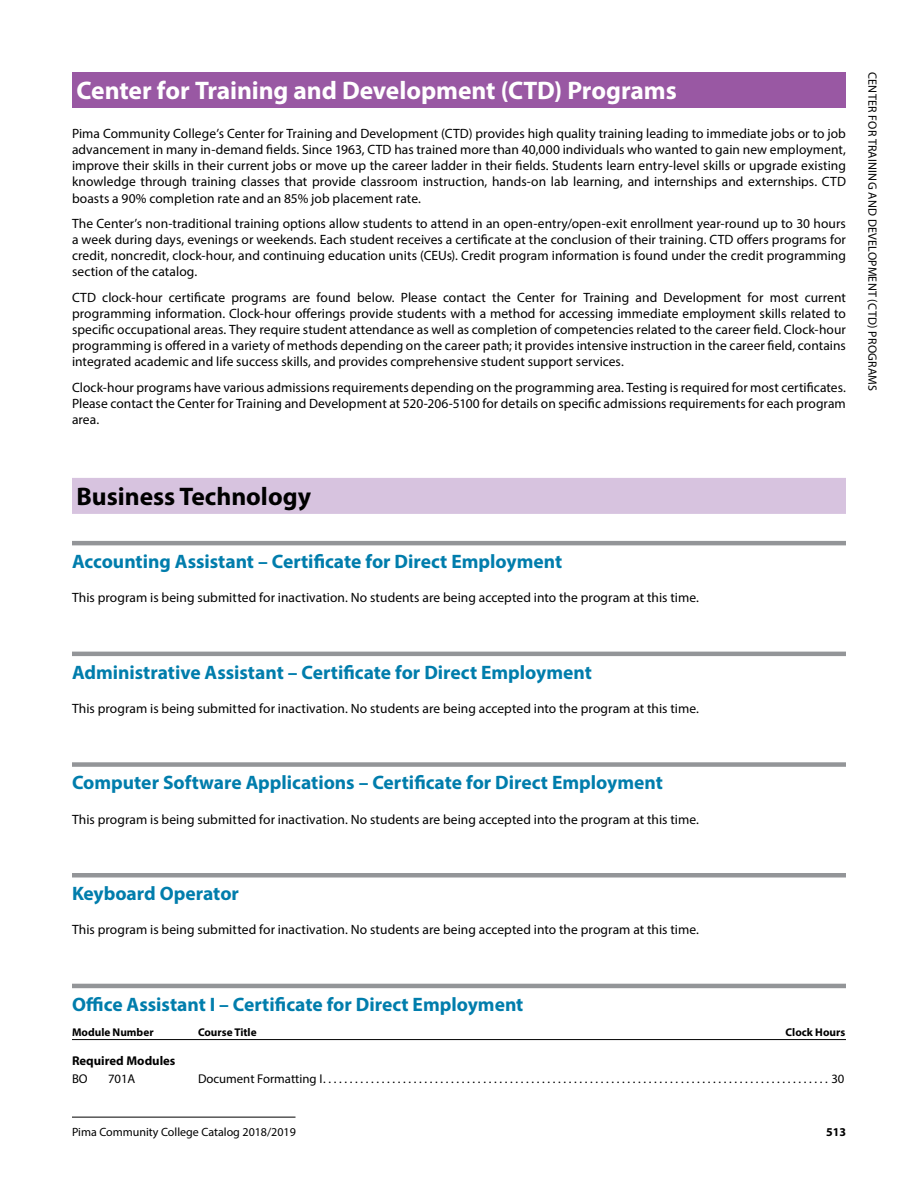
<style>
.page{position:relative;width:918px;height:1188px;background:#fff}
.page>*{position:absolute;margin:0;border:0;box-sizing:border-box;transform-origin:0 0}
._07_1a_Head-Program{font:700 25.5px "Myriad Pro";letter-spacing:-.005em;color:#fff}
._07_1b_Head-Program{font:700 25.5px "Myriad Pro";color:#000}
._07_1c_Head-Certific{font:700 19.5px "Myriad Pro";color:#007dac}
._07_1d_Text{font:13.5px/16.2px "Myriad Pro";letter-spacing:.005em;color:#000;text-align:justify}
._07_1d_Text_space_af{font:13.5px "Myriad Pro";letter-spacing:.005em;color:#000}
._07_3c_List{font:12.75px "Myriad Pro";color:#000}
._07_3c_List-2{font:700 12.75px "Myriad Pro";color:#000}
.t1{font:12px "Myriad Pro";letter-spacing:.015em;color:#000}
.t2{font:700 12px "Myriad Pro";color:#000}
._07_3b_Course_Title{font:700 11.25px "Myriad Pro";color:#000}
</style>
<div class="page">
<hr style="left:72px;top:1117px;width:224px;height:1px;background:#000">
<div style="left:72px;top:72px;width:774px;height:36px;background:#9958a3"></div>
<div style="left:72px;top:478px;width:774px;height:36px;background:#d7c3df"></div>
<hr style="left:72px;top:541px;width:774px;height:4px;background:#939598">
<hr style="left:72px;top:652px;width:774px;height:4px;background:#939598">
<div style="left:72px;top:762px;width:774px;height:5px;background:#939598"></div>
<div style="left:72px;top:873px;width:774px;height:5px;background:#939598"></div>
<hr style="left:72px;top:984px;width:774px;height:4px;background:#939598">
<hr style="left:72px;top:1039px;width:774px;height:1px;background:#000">
<p class="_07_1a_Head-Program" style="left:76px;top:74px;width:602px">Center for Training and Development (CTD) Programs</p>
<p class="_07_1d_Text" style="left:72px;top:125px;width:776px">Pima Community College’s Center for Training and Development (CTD) provides high quality training leading to immediate jobs or to job advancement in many in-demand fields. Since 1963, CTD has trained more than 40,000 individuals who wanted to gain new employment, improve their skills in their current jobs or move up the career ladder in their fields. Students learn entry-level skills or upgrade existing knowledge through training classes that provide classroom instruction, hands-on lab learning, and internships and externships. CTD boasts a 90% completion rate and an 85% job placement rate.</p>
<p class="_07_1d_Text" style="left:72px;top:215px;width:775px">The Center’s non-traditional training options allow students to attend in an open-entry/open-exit enrollment year-round up to 30 hours a week during days, evenings or weekends. Each student receives a certificate at the conclusion of their training. CTD offers programs for credit, noncredit, clock-hour, and continuing education units (CEUs). Credit program information is found under the credit programming section of the catalog.</p>
<p class="_07_1d_Text" style="left:72px;top:289px;width:776px">CTD clock-hour certificate programs are found below. Please contact the Center for Training and Development for most current programming information. Clock-hour offerings provide students with a method for accessing immediate employment skills related to specific occupational areas. They require student attendance as well as completion of competencies related to the career field. Clock-hour programming is offered in a variety of methods depending on the career path; it provides intensive instruction in the career field, contains integrated academic and life success skills, and provides comprehensive student support services.</p>
<p class="_07_1d_Text" style="left:72px;top:379px;width:776px">Clock-hour programs have various admissions requirements depending on the programming area. Testing is required for most certificates.<br>Please contact the Center for Training and Development at 520-206-5100 for details on specific admissions requirements for each program area.</p>
<p class="t1" style="left:880px;top:72px;width:321px;rotate:90deg">CENTER FOR TRAINING AND DEVELOPMENT (CTD) PROGRAMS</p>
<p class="_07_1b_Head-Program" style="left:76px;top:480px;width:236px">Business Technology</p>
<p class="_07_1c_Head-Certific" style="left:72px;top:549px;width:492px">Accounting Assistant – Certificate for Direct Employment</p>
<p class="_07_1d_Text_space_af" style="left:72px;top:589px;width:629px">This program is being submitted for inactivation. No students are being accepted into the program at this time.</p>
<p class="_07_1c_Head-Certific" style="left:72px;top:659px;width:521px">Administrative Assistant – Certificate for Direct Employment</p>
<p class="_07_1d_Text_space_af" style="left:72px;top:700px;width:629px">This program is being submitted for inactivation. No students are being accepted into the program at this time.</p>
<p class="_07_1c_Head-Certific" style="left:72px;top:770px;width:592px">Computer Software Applications – Certificate for Direct Employment</p>
<p class="_07_1d_Text_space_af" style="left:72px;top:811px;width:629px">This program is being submitted for inactivation. No students are being accepted into the program at this time.</p>
<p class="_07_1c_Head-Certific" style="left:72px;top:881px;width:169px">Keyboard Operator</p>
<p class="_07_1d_Text_space_af" style="left:72px;top:921px;width:629px">This program is being submitted for inactivation. No students are being accepted into the program at this time.</p>
<p class="_07_1c_Head-Certific" style="left:72px;top:991px;width:453px">Office Assistant I – Certificate for Direct Employment</p>
<p class="_07_3b_Course_Title" style="left:72px;top:1025px;width:83px">Module Number</p>
<p class="_07_3b_Course_Title" style="left:198px;top:1025px;width:60px">Course Title</p>
<p class="_07_3b_Course_Title" style="left:786px;top:1025px;width:61px">Clock Hours</p>
<p class="_07_3c_List-2" style="left:72px;top:1052px;width:105px">Required Modules</p>
<p class="_07_3c_List" style="left:72px;top:1071px;width:17px">BO</p>
<p class="_07_3c_List" style="left:108px;top:1071px;width:29px">701A</p>
<p class="_07_3c_List" style="left:198px;top:1071px;width:129px">Document Formatting I................................................................................................</p>
<p class="_07_3c_List" style="left:831px;top:1071px;width:15px">30</p>
<p class="t1" style="left:72px;top:1124px;width:225px">Pima Community College Catalog 2018/2019</p>
<p class="t2" style="left:826px;top:1124px;width:21px">513</p>
</div>
